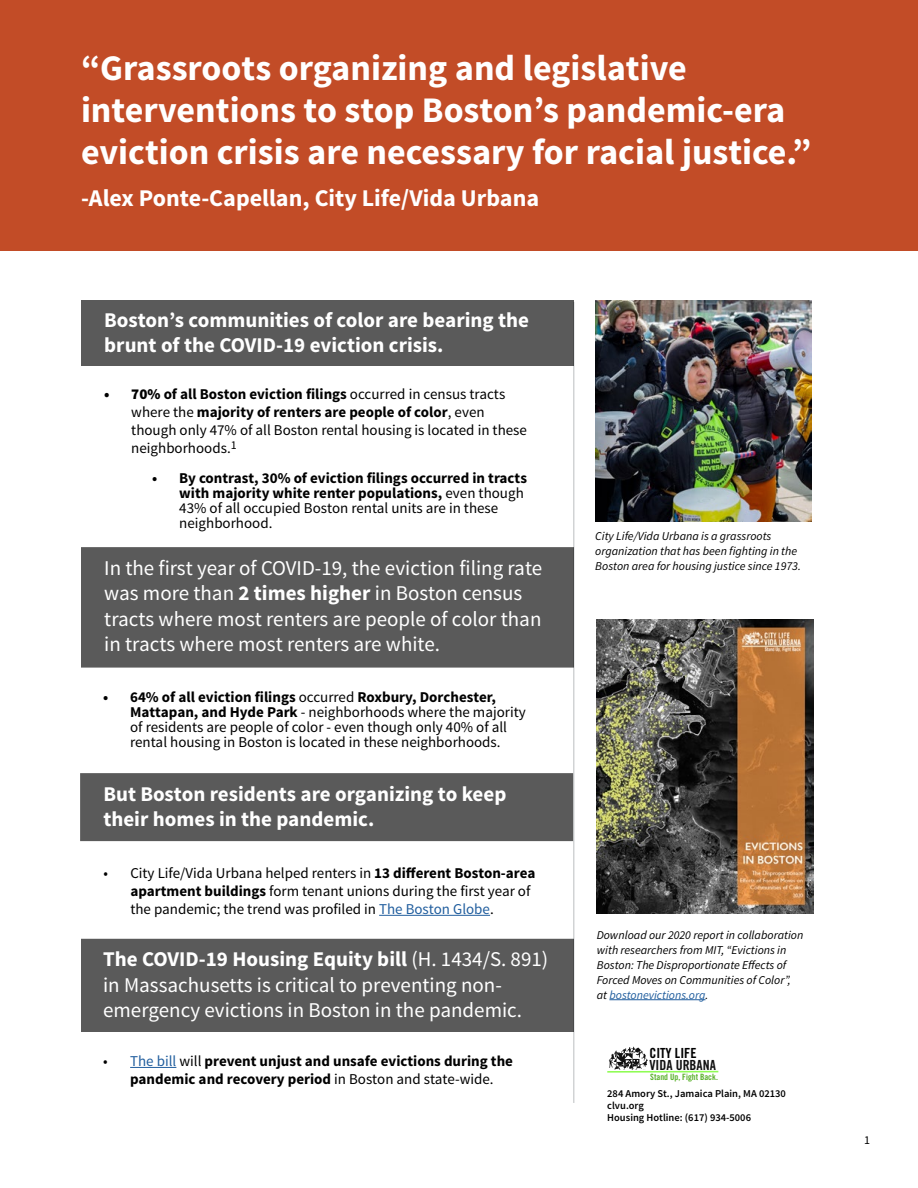
<style>
.page{position:relative;width:918px;height:1188px;background:#fff}
.page>*{position:absolute;margin:0;border:0;box-sizing:border-box;transform-origin:0 0}
.t1{font:700 36px/42px "Source Sans Pro";color:#fff}
.t2{font:700 24px "Source Sans Pro";color:#fff}
.t3{font:21px/25.2px "Source Sans Pro";color:#fff}
.t4{font:700 21px/25.2px "Source Sans Pro";color:#fff}
.t5{font:15px/18px "Source Sans Pro";color:#000}
.t6{font:700 15px/15px "Source Sans Pro";color:#000}
.t7{font:13.95px "Trade Gothic LT Std Bd Cn 20";color:#111}
.t8{font:13.95px "Trade Gothic LT Std Bd Cn 20";color:#000}
.t9{font:italic 12px/15px "Source Sans Pro";color:#000}
.t10{font:12px "Source Sans Pro";color:#000}
.t11{font:600 10.5px/12px "Source Sans Pro";color:#000}
.t12{font:8.7px "Trade Gothic LT Std Bd Cn 20";color:#58b029}
.s1{font-weight:900}
.s2{font-weight:700}
.s3{font-weight:400}
.s4{color:#215e9e}
.s5{font-weight:400;color:#215e9e}
</style>
<div class="page">
<hr style="left:574px;top:302px;width:1px;height:801px;background:#bcbec0">
<img style="left:595px;top:300px;width:217px;height:222px">
<svg style="left:607px;top:1046px;width:111px;height:27px"></svg>
<div style="left:0;top:0;width:918px;height:251px;background:#c24c27"></div>
<div style="left:82px;top:548px;width:491px;height:119px;background:#5a5a5a"></div>
<div style="left:82px;top:301px;width:491px;height:64px;background:#5a5a5a"></div>
<img style="left:597px;top:620px;width:216px;height:293px">
<hr style="left:609px;top:999px;width:97px;height:1px;background:#215e9e">
<div style="left:81px;top:774px;width:491px;height:66px;background:#5a5a5a"></div>
<hr style="left:379px;top:915px;width:111px;height:1px;background:#215e9e">
<div style="left:82px;top:940px;width:491px;height:91px;background:#5a5a5a"></div>
<hr style="left:130px;top:1067px;width:46px;height:1px;background:#215e9e">
<h1 class="t1" style="left:81px;top:48px;width:732px">“Grassroots organizing and legislative interventions to stop Boston’s pandemic-era eviction crisis are necessary for racial justice.”</h1>
<h2 class="t2" style="left:81px;top:182px;width:460px">-Alex Ponte-Capellan, City Life/Vida Urbana</h2>
<h3 class="t4" style="left:104px;top:308px;width:426px">Boston’s communities of color are bearing the brunt of the COVID-19 eviction crisis.</h3>
<p class="t5" style="left:131px;top:385px;width:397px;text-indent:-27px"><span class="s1">• 70%</span> <span class="s2">of all Boston eviction filings</span> occurred in census tracts where the <span class="s2">majority of renters are people of color</span>, even though only 47% of all Boston rental housing is located in these neighborhoods.<sup>1</sup></p>
<p class="t6" style="left:179px;top:471px;width:349px;text-indent:-27px">• By contrast, 30% of eviction filings occurred in tracts with majority white renter populations, <span class="s3">even though 43% of all occupied Boston rental units are in these neighborhood.</span></p>
<h3 class="t3" style="left:104px;top:556px;width:440px">In the first year of COVID-19, the eviction filing rate was more than <span class="s2">2 times higher</span> in Boston census tracts where most renters are people of color than in tracts where most renters are white.</h3>
<p class="t5" style="left:130px;top:690px;width:397px;line-height:15px;text-indent:-27px"><span class="s2">• 64% of all eviction filings</span> occurred <span class="s2">Roxbury, Dorchester, Mattapan, and Hyde Park</span> - neighborhoods where the majority of residents are people of color - even though only 40% of all rental housing in Boston is located in these neighborhoods.</p>
<h3 class="t4" style="left:103px;top:782px;width:405px">But Boston residents are organizing to keep their homes in the pandemic.</h3>
<p class="t5" style="left:130px;top:864px;width:406px;text-indent:-27px">• City Life/Vida Urbana helped renters in <span class="s2">13 different Boston-area apartment buildings</span> form tenant unions during the first year of the pandemic; the trend was profiled in <span class="s4">The Boston Globe</span>.</p>
<h3 class="t3" style="left:103px;top:947px;width:447px"><span class="s2">The COVID-19 Housing Equity bill</span> (H. 1434/S. 891) in Massachusetts is critical to preventing non&shy;emergency evictions in Boston in the pandemic.</h3>
<p class="t6" style="left:103px;top:1053px;width:411px;line-height:18px;text-align:center"><span class="s3">•</span> <span class="s5">The bill</span> <span class="s3">will</span> prevent unjust and unsafe evictions during the pandemic and recovery period <span class="s3">in Boston and state-wide.</span></p>
<p class="t9" style="left:595px;top:529px;width:207px">City Life/Vida Urbana is a grassroots organization that has been fighting in the<br>Boston area for housing justice since 1973.</p>
<p class="t9" style="left:597px;top:927px;width:208px">Download our 2020 report in collaboration with researchers from MIT, “Evictions in Boston: The Disproportionate Effects of Forced Moves on Communities of Color”, at <span class="s4">bostonevictions.org</span>.</p>
<p class="t8" style="left:649px;top:1045px;width:49px">CITY LIFE</p>
<p class="t7" style="left:649px;top:1056px;width:68px">VIDA URBANA</p>
<p class="t12" style="left:650px;top:1071px;width:69px">Stand Up, Fight Back.</p>
<p class="t11" style="left:607px;top:1088px;width:180px">284 Amory St., Jamaica Plain, MA 02130 clvu.org<br>Housing Hotline: (617) 934-5006</p>
<p class="t10" style="left:864px;top:1133px;width:7px">1</p>
</div>
